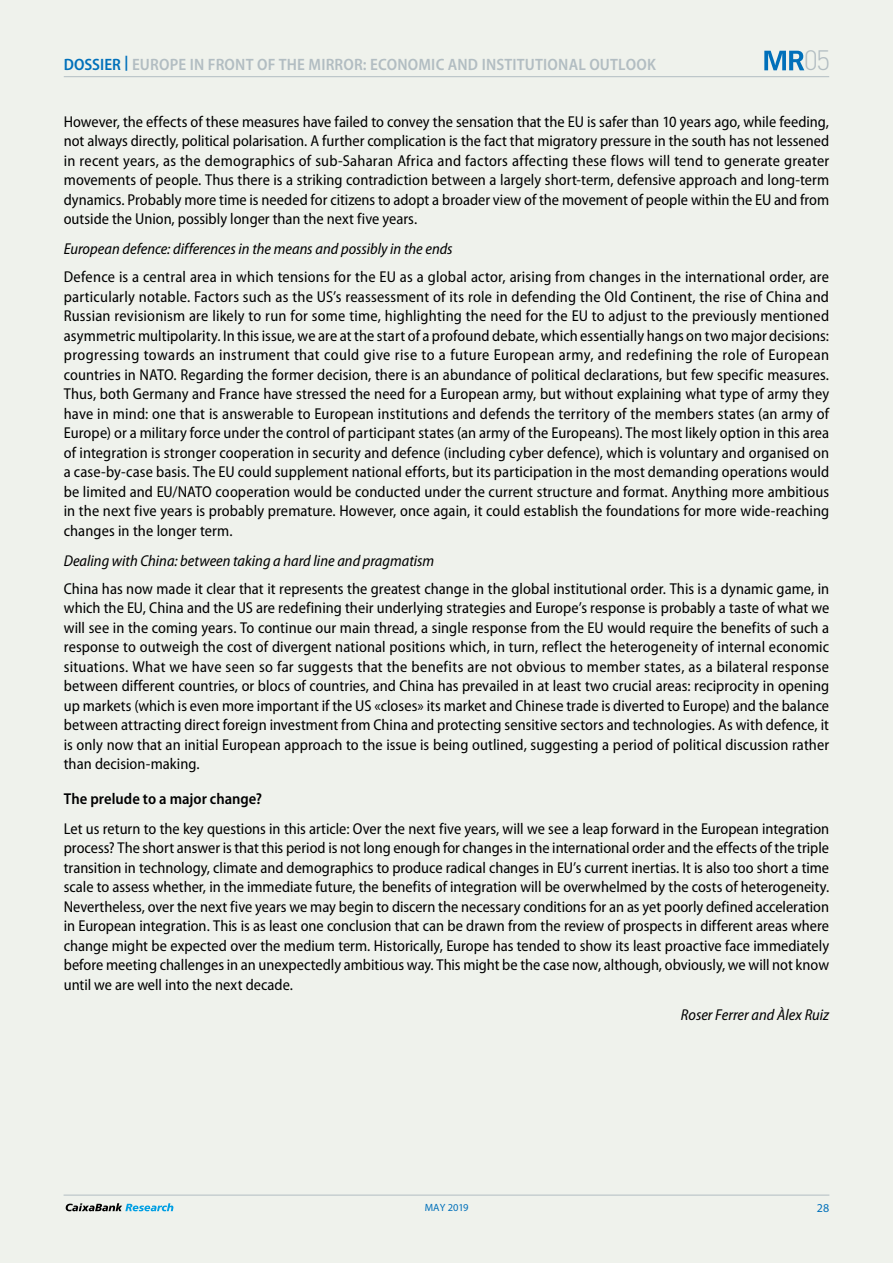
<style>
.page{position:relative;width:893px;height:1263px;background:#fff}
.page>*{position:absolute;margin:0;border:0;box-sizing:border-box;transform-origin:0 0}
.t1{font:300 27.6px "DIN Pro";color:#b2bdc2}
.t2{font:600 semi-condensed 16.5px "Myriad Pro";letter-spacing:.01em;color:#b2bdc2}
.t3{font:semi-condensed 15.75px/19.5px "Myriad Pro";color:#000;text-align:justify}
.t4{font:italic semi-condensed 15.75px "Myriad Pro";color:#000}
.t5{font:600 semi-condensed 15.75px "Myriad Pro";color:#000}
.t6{font:12px "Myriad Pro";color:#0070ba}
.t7{font:10.5px "Myriad Pro";color:#0070ba}
.s1{color:#0070ba}
</style>
<div class="page">
<div style="left:0;top:0;width:892px;height:1263px;background:#eff2ec"></div>
<hr style="left:64px;top:76px;width:765px;height:1px;background:#b2bdc2">
<hr style="left:64px;top:1195px;width:765px;height:1px;background:#b2bdc2">
<svg style="left:66px;top:1203px;width:107px;height:8px"></svg>
<svg style="left:764px;top:51px;width:40px;height:19px"></svg>
<p class="t2" style="left:64px;top:55px;width:594px"><span class="s1">DOSSIER</span> <sup>|</sup> EUROPE IN FRONT OF THE MIRROR: ECONOMIC AND INSTITUTIONAL OUTLOOK</p>
<h1 class="t1" style="left:804px;top:39px;width:28px">05</h1>
<p class="t3" style="left:64px;top:112px;width:767px">However, the effects of these measures have failed to convey the sensation that the EU is safer than 10 years ago, while feeding, not always directly, political polarisation. A further complication is the fact that migratory pressure in the south has not lessened in recent years, as the demographics of sub-Saharan Africa and factors affecting these flows will tend to generate greater movements of people. Thus there is a striking contradiction between a largely short-term, defensive approach and long-term dynamics. Probably more time is needed for citizens to adopt a broader view of the movement of people within the EU and from outside the Union, possibly longer than the next five years.</p>
<p class="t4" style="left:64px;top:241px;width:390px">European defence: differences in the means and possibly in the ends</p>
<p class="t3" style="left:64px;top:268px;width:767px">Defence is a central area in which tensions for the EU as a global actor, arising from changes in the international order, are particularly notable. Factors such as the US’s reassessment of its role in defending the Old Continent, the rise of China and Russian revisionism are likely to run for some time, highlighting the need for the EU to adjust to the previously mentioned asymmetric multipolarity. In this issue, we are at the start of a profound debate, which essentially hangs on two major decisions: progressing towards an instrument that could give rise to a future European army, and redefining the role of European countries in NATO. Regarding the former decision, there is an abundance of political declarations, but few specific measures.<br>Thus, both Germany and France have stressed the need for a European army, but without explaining what type of army they have in mind: one that is answerable to European institutions and defends the territory of the members states (an army of Europe) or a military force under the control of participant states (an army of the Europeans). The most likely option in this area of integration is stronger cooperation in security and defence (including cyber defence), which is voluntary and organised on a case-by-case basis. The EU could supplement national efforts, but its participation in the most demanding operations would be limited and EU/NATO cooperation would be conducted under the current structure and format. Anything more ambitious in the next five years is probably premature. However, once again, it could establish the foundations for more wide-reaching changes in the longer term.</p>
<p class="t4" style="left:64px;top:552px;width:372px">Dealing with China: between taking a hard line and pragmatism</p>
<p class="t3" style="left:64px;top:579px;width:767px">China has now made it clear that it represents the greatest change in the global institutional order. This is a dynamic game, in which the EU, China and the US are redefining their underlying strategies and Europe’s response is probably a taste of what we will see in the coming years. To continue our main thread, a single response from the EU would require the benefits of such a response to outweigh the cost of divergent national positions which, in turn, reflect the heterogeneity of internal economic situations. What we have seen so far suggests that the benefits are not obvious to member states, as a bilateral response between different countries, or blocs of countries, and China has prevailed in at least two crucial areas: reciprocity in opening up markets (which is even more important if the US «closes» its market and Chinese trade is diverted to Europe) and the balance between attracting direct foreign investment from China and protecting sensitive sectors and technologies. As with defence, it is only now that an initial European approach to the issue is being outlined, suggesting a period of political discussion rather than decision-making.</p>
<p class="t5" style="left:64px;top:790px;width:200px">The prelude to a major change?</p>
<p class="t3" style="left:64px;top:819px;width:767px">Let us return to the key questions in this article: Over the next five years, will we see a leap forward in the European integration process? The short answer is that this period is not long enough for changes in the international order and the effects of the triple transition in technology, climate and demographics to produce radical changes in EU’s current inertias. It is also too short a time scale to assess whether, in the immediate future, the benefits of integration will be overwhelmed by the costs of heterogeneity.<br>Nevertheless, over the next five years we may begin to discern the necessary conditions for an as yet poorly defined acceleration in European integration. This is as least one conclusion that can be drawn from the review of prospects in different areas where change might be expected over the medium term. Historically, Europe has tended to show its least proactive face immediately before meeting challenges in an unexpectedly ambitious way. This might be the case now, although, obviously, we will not know until we are well into the next decade.</p>
<p class="t4" style="left:681px;top:1006px;width:150px">Roser Ferrer and Àlex Ruiz</p>
<p class="t7" style="left:425px;top:1201px;width:45px">MAY 2019</p>
<p class="t6" style="left:817px;top:1201px;width:14px">28</p>
</div>
